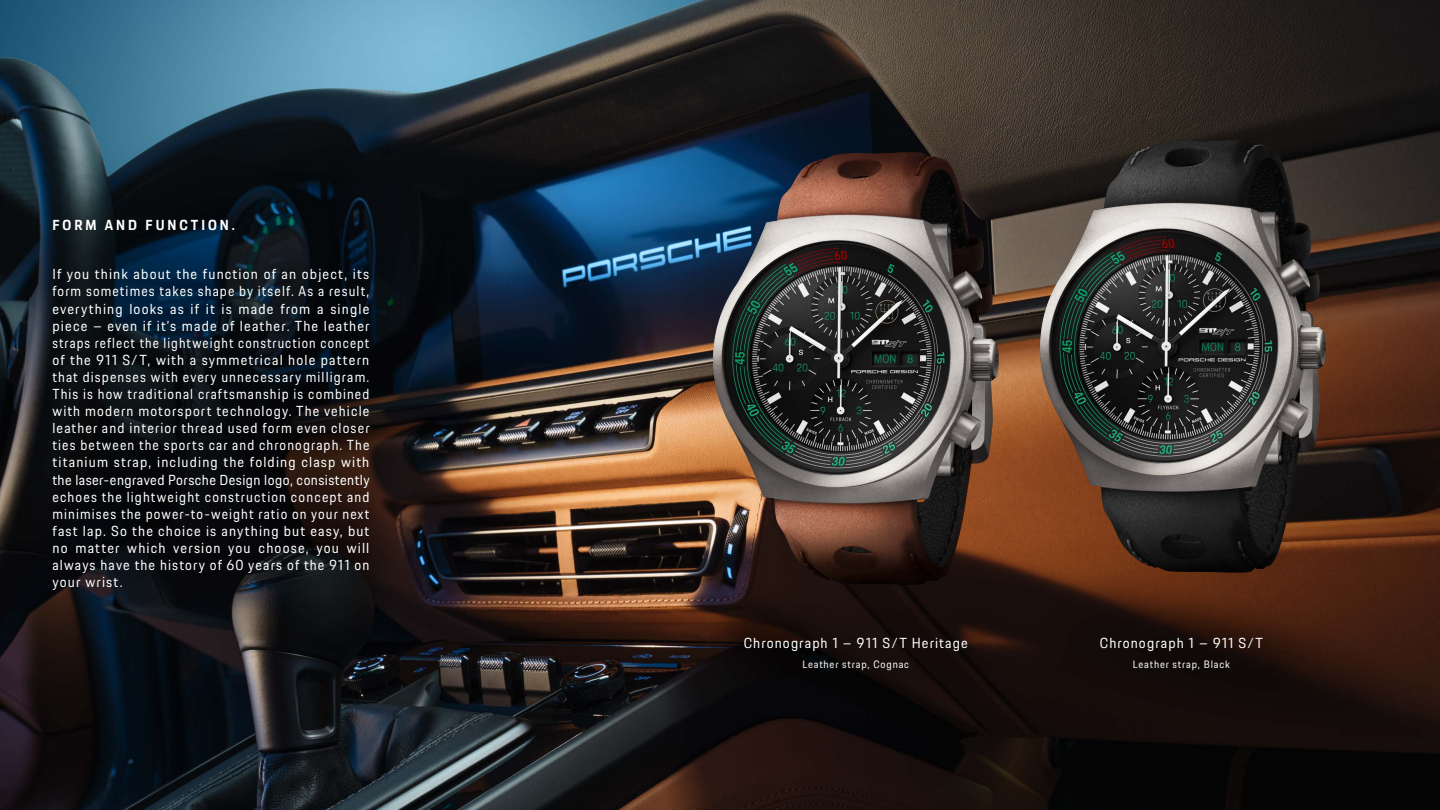
<style>
.page{position:relative;width:1440px;height:810px;background:#fff}
.page>*{position:absolute;margin:0;border:0;box-sizing:border-box;transform-origin:0 0}
.t1{font:14.25px/17.1px "Porsche Next";letter-spacing:.08em;color:#fff;text-align:justify}
.t2{font:700 14.25px "Porsche Next";letter-spacing:.21em;color:#fff}
.t3{font:10.5px "Porsche Next";letter-spacing:.075em;color:#fff}
</style>
<div class="page">
<img style="left:0;top:0;width:1440px;height:810px">
<img style="left:1040px;top:140px;width:187px;height:426px">
<img style="left:713px;top:152px;width:187px;height:426px">
<p class="t2" style="left:53px;top:214px;width:184px">FORM AND FUNCTION.</p>
<p class="t1" style="left:52px;top:266px;width:319px">If you think about the function of an object, its form sometimes takes shape by itself. As a result, everything looks as if it is made from a single piece – even if it’s made of leather. The leather straps reflect the lightweight construction concept of the 911 S/T, with a symmetrical hole pattern that dispenses with every unnecessary milligram.<br>This is how traditional craftsmanship is combined with modern motorsport technology. The vehicle leather and interior thread used form even closer ties between the sports car and chronograph. The titanium strap, including the folding clasp with the laser-engraved Porsche Design logo, consistently echoes the lightweight construction concept and minimises the power-to-weight ratio on your next fast lap. So the choice is anything but easy, but no matter which version you choose, you will always have the history of 60 years of the 911 on your wrist.</p>
<p class="t1" style="left:744px;top:634px;width:226px">Chronograph 1 – 911 S/T Heritage</p>
<p class="t3" style="left:802px;top:657px;width:108px">Leather strap, Cognac</p>
<p class="t1" style="left:1100px;top:634px;width:165px">Chronograph 1 – 911 S/T</p>
<p class="t3" style="left:1133px;top:657px;width:99px">Leather strap, Black</p>
</div>
